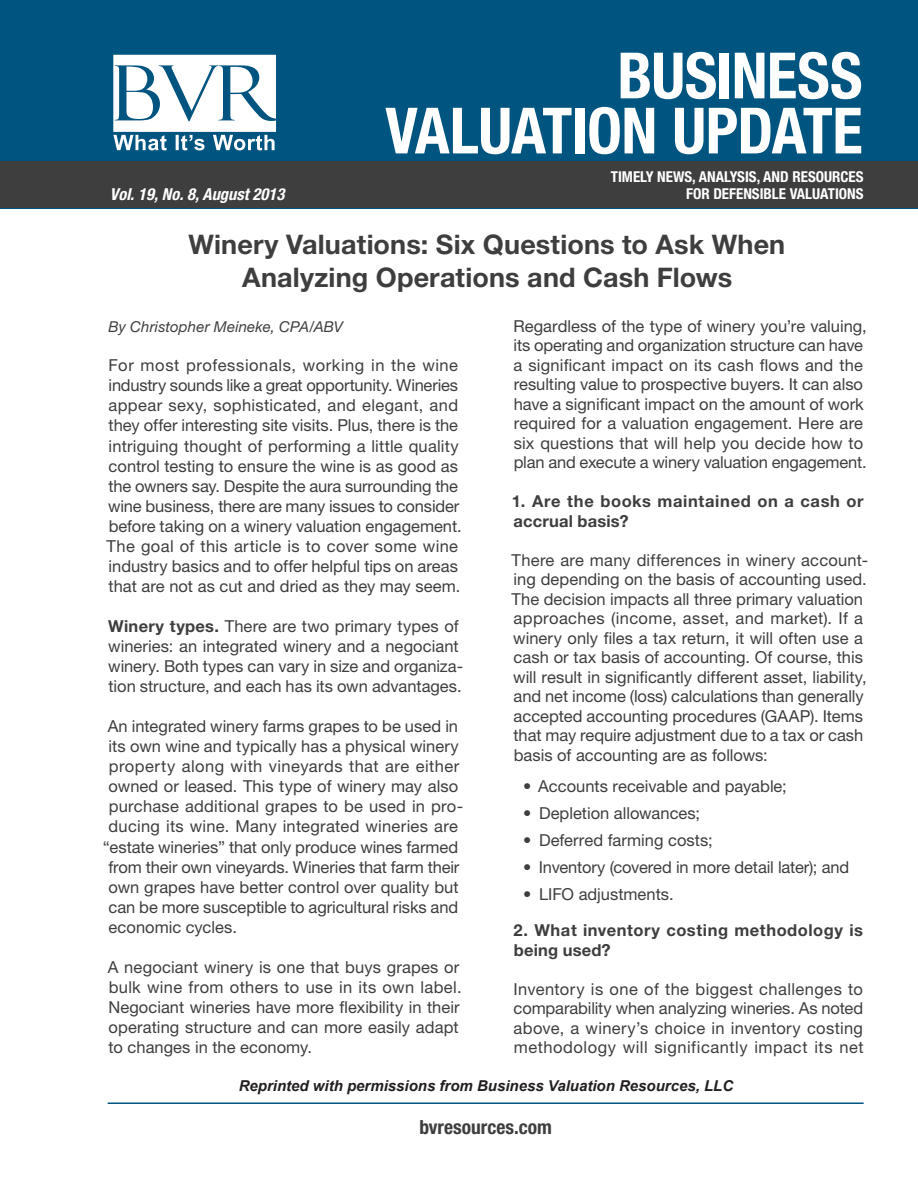
<style>
.page{position:relative;width:918px;height:1188px;background:#fff}
.page>*{position:absolute;margin:0;border:0;box-sizing:border-box;transform-origin:0 0}
.t1{font:700 condensed 63.9px/55.1px "Helvetica Neue LT Std";letter-spacing:-.01em;color:#fff;text-align:right}
.Story_Head-Centered{font:700 27px/33px "Helvetica Neue LT Std";letter-spacing:.005em;color:#3e3e3f;text-align:center}
.first_page_footer{font:700 condensed 19.5px "Helvetica Neue LT Std";color:#3e3e3f}
.body{font:16.5px/19.5px "Helvetica Neue LT Std";color:#3e3e3f}
.body-2{font:700 16.5px/19.5px "Helvetica Neue LT Std";letter-spacing:.035em;color:#3e3e3f}
.body-3{font:16.5px "Helvetica Neue LT Std";letter-spacing:.025em;color:#3e3e3f}
.t2{font:italic 700 condensed 16.5px "Helvetica Neue LT Std";color:#fff}
.t3{font:italic 700 15px "Arial";color:#231f20}
.t4{font:700 condensed 15px "Helvetica Neue LT Std";color:#fff}
.By-Line{font:italic 15px "Helvetica Neue LT Std";letter-spacing:.01em;color:#3e3e3f}
.s1{font-weight:700}
</style>
<div class="page">
<hr style="left:108px;top:1102px;width:756px;height:2px;background:#005480">
<div style="left:0;top:0;width:918px;height:209px;background:#005480"></div>
<div style="left:0;top:161px;width:918px;height:47px;background:#3e3e3f"></div>
<svg style="left:113px;top:55px;width:163px;height:95px"></svg>
<h1 class="t1" style="left:385px;top:47px;width:479px">BUSINESS<br>VALUATION UPDATE</h1>
<p class="t4" style="left:611px;top:168px;width:254px">TIMELY NEWS, ANALYSIS, AND RESOURCES</p>
<p class="t2" style="left:110px;top:184px;width:176px">Vol. 19, No. 8, August 2013</p>
<p class="t4" style="left:686px;top:185px;width:179px">FOR DEFENSIBLE VALUATIONS</p>
<p class="Story_Head-Centered" style="left:188px;top:227px;width:598px">Winery Valuations: Six Questions to Ask When<br>Analyzing Operations and Cash Flows</p>
<p class="By-Line" style="left:109px;top:317px;width:236px">By Christopher Meineke, CPA/ABV</p>
<p class="body" style="left:107px;top:355px;width:357px;line-height:20.1px">For most professionals, working in the wine industry sounds like a great opportunity. Wineries appear sexy, sophisticated, and elegant, and they offer interesting site visits. Plus, there is the intriguing thought of performing a little quality control testing to ensure the wine is as good as the owners say. Despite the aura surrounding the wine business, there are many issues to consider before taking on a winery valuation engagement.<br>The goal of this article is to cover some wine industry basics and to offer helpful tips on areas that are not as cut and dried as they may seem.</p>
<p class="body" style="left:108px;top:616px;width:357px;line-height:20.1px"><span class="s1">Winery types.</span> There are two primary types of wineries: an integrated winery and a negociant winery. Both types can vary in size and organiza&shy;tion structure, and each has its own advantages.</p>
<p class="body" style="left:108px;top:716px;width:352px">An integrated winery farms grapes to be used in</p>
<p class="body" style="left:109px;top:736px;width:352px">its own wine and typically has a physical winery</p>
<p class="body-3" style="left:109px;top:756px;width:352px">property along with vineyards that are either</p>
<p class="body" style="left:109px;top:776px;width:351px">owned or leased. This type of winery may also</p>
<p class="body" style="left:109px;top:796px;width:356px">purchase additional grapes to be used in pro-</p>
<p class="body" style="left:109px;top:817px;width:351px">ducing its wine. Many integrated wineries are</p>
<p class="body" style="left:103px;top:837px;width:357px">“estate wineries” that only produce wines farmed</p>
<p class="body" style="left:109px;top:857px;width:352px">from their own vineyards. Wineries that farm their</p>
<p class="body" style="left:109px;top:877px;width:352px">own grapes have better control over quality but</p>
<p class="body" style="left:109px;top:897px;width:351px">can be more susceptible to agricultural risks and</p>
<p class="body" style="left:109px;top:917px;width:130px">economic cycles.</p>
<p class="body" style="left:108px;top:956px;width:355px;line-height:20.1px">A negociant winery is one that buys grapes or bulk wine from others to use in its own label.<br>Negociant wineries have more flexibility in their operating structure and can more easily adapt to changes in the economy.</p>
<p class="body" style="left:514px;top:316px;width:355px">Regardless of the type of winery you’re valuing, its operating and organization structure can have a significant impact on its cash flows and the resulting value to prospective buyers. It can also have a significant impact on the amount of work required for a valuation engagement. Here are six questions that will help you decide how to plan and execute a winery valuation engagement.</p>
<p class="body-2" style="left:512px;top:491px;width:353px">1. Are the books maintained on a cash or accrual basis?</p>
<p class="body" style="left:512px;top:550px;width:358px">There are many differences in winery account&shy;ing depending on the basis of accounting used.<br>The decision impacts all three primary valuation approaches (income, asset, and market). If a winery only files a tax return, it will often use a cash or tax basis of accounting. Of course, this will result in significantly different asset, liability, and net income (loss) calculations than generally accepted accounting procedures (GAAP). Items that may require adjustment due to a tax or cash basis of accounting are as follows:</p>
<p class="body" style="left:523px;top:776px;width:265px">• Accounts receivable and payable;</p>
<p class="body" style="left:523px;top:803px;width:178px">• Depletion allowances;</p>
<p class="body" style="left:523px;top:830px;width:191px">• Deferred farming costs;</p>
<p class="body" style="left:523px;top:857px;width:328px">• Inventory (covered in more detail later); and</p>
<p class="body" style="left:523px;top:884px;width:152px">• LIFO adjustments.</p>
<p class="body-2" style="left:513px;top:920px;width:351px">2. What inventory costing methodology is being used?</p>
<p class="body" style="left:513px;top:979px;width:352px;text-align:justify">Inventory is one of the biggest challenges to comparability when analyzing wineries. As noted above, a winery’s choice in inventory costing methodology will significantly impact its net</p>
<p class="t3" style="left:239px;top:1077px;width:496px">Reprinted with permissions from Business Valuation Resources, LLC</p>
<p class="first_page_footer" style="left:419px;top:1115px;width:134px">bvresources.com</p>
</div>
